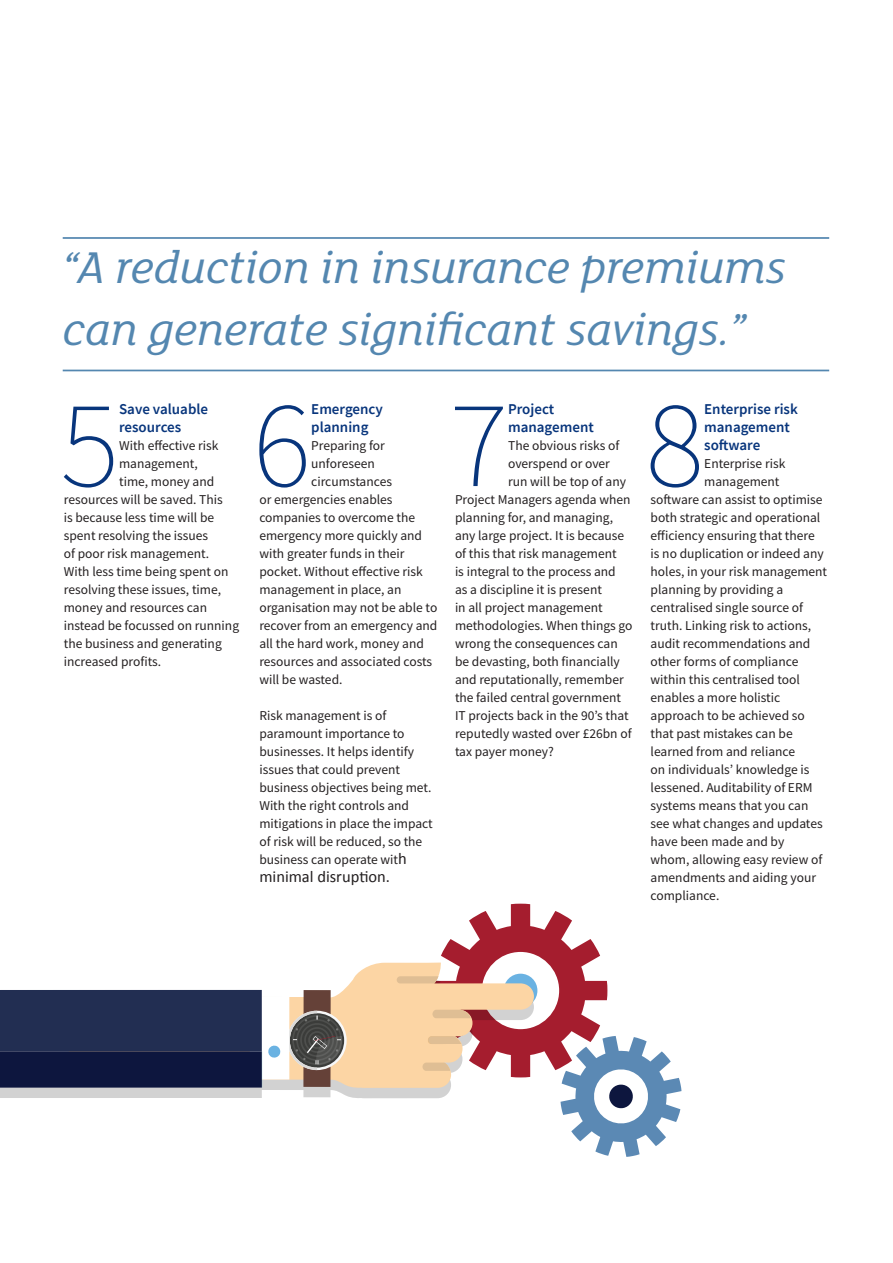
<style>
.page{position:relative;width:893px;height:1263px;background:#fff}
.page>*{position:absolute;margin:0;border:0;box-sizing:border-box;transform-origin:0 0}
.t1{font:200 124.05px "Source Sans Pro";color:#08357c}
.t2{font:italic 48.3px/62.2px "FS Lola";color:#5487b0}
.t3{font:16.5px "Calibri";color:#231f20}
.t4{font:600 15px/18px "Source Sans Pro";color:#08357c}
.t5{font:13.5px/18px "Source Sans Pro";color:#231f20}
.s1{font-family:"Calibri";font-size:16.5px}
</style>
<div class="page">
<hr style="left:63px;top:237px;width:766px;height:2px;background:#5487b0">
<hr style="left:63px;top:370px;width:766px;height:1px;background:#5487b0">
<svg style="left:0;top:1088px;width:397px;height:10px;background:#d7d7d7"></svg>
<svg style="left:184px;top:962px;width:213px;height:126px;fill:#fcd5a4"></svg>
<svg style="left:397px;top:904px;width:284px;height:253px"></svg>
<svg style="left:0;top:990px;width:347px;height:98px;background:#404660"></svg>
<h2 class="t2" style="left:63px;top:234px;width:725px">“A reduction in insurance premiums can generate significant savings.”</h2>
<h1 class="t1" style="left:61px;top:370px;width:60px">5</h1>
<p class="t4" style="left:119px;top:400px;width:90px">Save valuable resources</p>
<p class="t5" style="left:119px;top:436px;width:101px">With effective risk</p>
<p class="t5" style="left:119px;top:454px;width:80px">management,</p>
<p class="t5" style="left:119px;top:472px;width:97px">time, money and</p>
<p class="t5" style="left:64px;top:490px;width:161px">resources will be saved. This</p>
<p class="t5" style="left:64px;top:508px;width:152px">is because less time will be</p>
<p class="t5" style="left:64px;top:526px;width:146px">spent resolving the issues</p>
<p class="t5" style="left:64px;top:544px;width:147px">of poor risk management.</p>
<p class="t5" style="left:64px;top:562px;width:166px">With less time being spent on</p>
<p class="t5" style="left:64px;top:580px;width:159px">resolving these issues, time,</p>
<p class="t5" style="left:64px;top:598px;width:145px">money and resources can</p>
<p class="t5" style="left:64px;top:616px;width:177px">instead be focussed on running</p>
<p class="t5" style="left:64px;top:634px;width:160px">the business and generating</p>
<p class="t5" style="left:64px;top:652px;width:99px">increased profits.</p>
<h1 class="t1" style="left:253px;top:370px;width:60px">6</h1>
<p class="t4" style="left:311px;top:400px;width:73px">Emergency planning</p>
<p class="t5" style="left:311px;top:436px;width:75px">Preparing for</p>
<p class="t5" style="left:311px;top:454px;width:65px">unforeseen</p>
<p class="t5" style="left:311px;top:472px;width:82px">circumstances</p>
<p class="t5" style="left:259px;top:490px;width:135px">or emergencies enables</p>
<p class="t5" style="left:259px;top:508px;width:157px">companies to overcome the</p>
<p class="t5" style="left:259px;top:526px;width:164px">emergency more quickly and</p>
<p class="t5" style="left:259px;top:544px;width:147px">with greater funds in their</p>
<p class="t5" style="left:259px;top:562px;width:165px">pocket. Without effective risk</p>
<p class="t5" style="left:259px;top:580px;width:143px">management in place, an</p>
<p class="t5" style="left:259px;top:598px;width:179px">organisation may not be able to</p>
<p class="t5" style="left:259px;top:616px;width:180px">recover from an emergency and</p>
<p class="t5" style="left:259px;top:634px;width:166px">all the hard work, money and</p>
<p class="t5" style="left:259px;top:652px;width:174px">resources and associated costs</p>
<p class="t5" style="left:259px;top:670px;width:85px">will be wasted.</p>
<p class="t5" style="left:259px;top:706px;width:175px">Risk management is of paramount importance to businesses. It helps identify issues that could prevent business objectives being met.<br>With the right controls and mitigations in place the impact of risk will be reduced, so the business can operate wit<span class="s1">h</span></p>
<p class="t3" style="left:259px;top:865px;width:132px">minimal disruption.</p>
<h1 class="t1" style="left:450px;top:370px;width:60px">7</h1>
<p class="t4" style="left:508px;top:400px;width:87px">Project management</p>
<p class="t5" style="left:508px;top:436px;width:113px">The obvious risks of</p>
<p class="t5" style="left:508px;top:454px;width:103px">overspend or over</p>
<p class="t5" style="left:508px;top:472px;width:119px">run will be top of any</p>
<p class="t5" style="left:455px;top:490px;width:177px">Project Managers agenda when</p>
<p class="t5" style="left:455px;top:508px;width:160px">planning for, and managing,</p>
<p class="t5" style="left:455px;top:526px;width:171px">any large project. It is because</p>
<p class="t5" style="left:455px;top:544px;width:163px">of this that risk management</p>
<p class="t5" style="left:455px;top:562px;width:162px">is integral to the process and</p>
<p class="t5" style="left:455px;top:580px;width:148px">as a discipline it is present</p>
<p class="t5" style="left:455px;top:598px;width:149px">in all project management</p>
<p class="t5" style="left:455px;top:616px;width:179px">methodologies. When things go</p>
<p class="t5" style="left:455px;top:634px;width:164px">wrong the consequences can</p>
<p class="t5" style="left:455px;top:652px;width:166px">be devasting, both financially</p>
<p class="t5" style="left:455px;top:670px;width:170px">and reputationally, remember</p>
<p class="t5" style="left:455px;top:688px;width:167px">the failed central government</p>
<p class="t5" style="left:455px;top:706px;width:175px">IT projects back in the 90’s that</p>
<p class="t5" style="left:455px;top:724px;width:178px">reputedly wasted over £26bn of</p>
<p class="t5" style="left:455px;top:742px;width:100px">tax payer money?</p>
<h1 class="t1" style="left:646px;top:370px;width:60px">8</h1>
<p class="t4" style="left:704px;top:400px;width:95px">Enterprise risk management software</p>
<p class="t5" style="left:704px;top:454px;width:83px">Enterprise risk</p>
<p class="t5" style="left:704px;top:472px;width:77px">management</p>
<p class="t5" style="left:651px;top:490px;width:174px">software can assist to optimise</p>
<p class="t5" style="left:651px;top:508px;width:171px">both strategic and operational</p>
<p class="t5" style="left:651px;top:526px;width:166px">efficiency ensuring that there</p>
<p class="t5" style="left:651px;top:544px;width:175px">is no duplication or indeed any</p>
<p class="t5" style="left:651px;top:562px;width:178px">holes, in your risk management</p>
<p class="t5" style="left:651px;top:580px;width:134px">planning by providing a</p>
<p class="t5" style="left:651px;top:598px;width:154px">centralised single source of</p>
<p class="t5" style="left:651px;top:616px;width:162px">truth. Linking risk to actions,</p>
<p class="t5" style="left:651px;top:634px;width:161px">audit recommendations and</p>
<p class="t5" style="left:651px;top:652px;width:149px">other forms of compliance</p>
<p class="t5" style="left:651px;top:670px;width:151px">within this centralised tool</p>
<p class="t5" style="left:651px;top:688px;width:131px">enables a more holistic</p>
<p class="t5" style="left:651px;top:706px;width:156px">approach to be achieved so</p>
<p class="t5" style="left:651px;top:724px;width:144px">that past mistakes can be</p>
<p class="t5" style="left:651px;top:742px;width:146px">learned from and reliance</p>
<p class="t5" style="left:651px;top:760px;width:160px">on individuals’ knowledge is</p>
<p class="t5" style="left:651px;top:778px;width:163px">lessened. Auditability of ERM</p>
<p class="t5" style="left:651px;top:796px;width:159px">systems means that you can</p>
<p class="t5" style="left:651px;top:814px;width:174px">see what changes and updates</p>
<p class="t5" style="left:651px;top:832px;width:135px">have been made and by</p>
<p class="t5" style="left:651px;top:850px;width:173px">whom, allowing easy review of</p>
<p class="t5" style="left:651px;top:868px;width:167px">amendments and aiding your</p>
<p class="t5" style="left:651px;top:886px;width:70px">compliance.</p>
</div>
